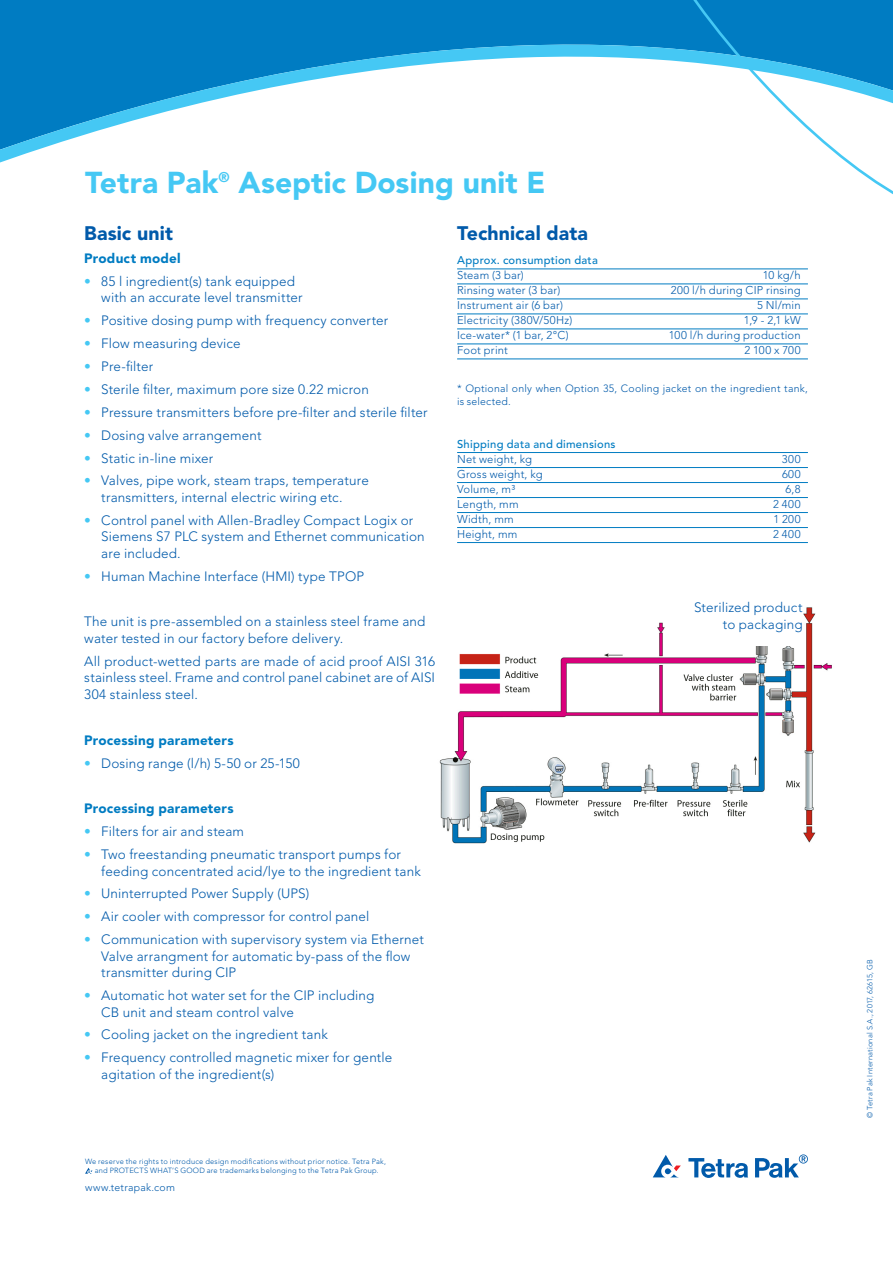
<style>
.page{position:relative;width:893px;height:1263px;background:#fff}
.page>*{position:absolute;margin:0;border:0;box-sizing:border-box;transform-origin:0 0}
.Headline_light_blue{font:900 30px "Avenir LT Std";color:#45c8f4}
.Title_dark_blue{font:900 19.5px "Avenir LT Std";letter-spacing:.005em;color:#015aaa}
.Bullets_9_11_light{font:300 13.5px/16.5px "Avenir LT Std";letter-spacing:.01em;color:#015aaa}
.Copy_margin_9_11{font:300 13.5px/16.5px "Avenir LT Std";letter-spacing:.01em;color:#015aaa;text-align:justify}
.Subtitle_9_11_black{font:900 13.5px "Avenir LT Std";letter-spacing:.015em;color:#007cc2}
.t1{font:300 11.25px "Avenir LT Std";letter-spacing:.02em;color:#015aaa}
.t2{font:500 11.25px "Avenir LT Std";letter-spacing:.025em;color:#007cc2}
.Notes{font:300 10.5px/12.6px "Avenir LT Std";letter-spacing:.02em;color:#015aaa}
.www_tetrapak_com_bac{font:300 10.5px "Avenir LT Std";letter-spacing:.02em;color:#015aaa}
.Trademark_line{font:300 7.5px "Avenir LT Std";letter-spacing:.025em;color:#015aaa}
.Code_back_page{font:300 7.5px "Avenir LT Std";letter-spacing:.02em;color:#015aaa}
.s1{color:#45c8f4}
</style>
<div class="page">
<svg style="left:688px;top:1158px;width:60px;height:20px"></svg>
<svg style="left:653px;top:1155px;width:28px;height:22px"></svg>
<svg style="left:755px;top:1154px;width:53px;height:24px"></svg>
<svg style="left:85px;top:1168px;width:7px;height:6px"></svg>
<div style="left:0;top:0;width:655px;height:40px;background:#007cc2"></div>
<svg style="left:655px;top:0;width:238px;height:194px;fill:#007cc2"></svg>
<svg style="left:0;top:40px;width:893px;height:132px"></svg>
<hr style="left:457px;top:269px;width:351px;height:1px;background:#007cc2">
<hr style="left:457px;top:284px;width:351px;height:1px;background:#007cc2">
<hr style="left:457px;top:299px;width:351px;height:1px;background:#007cc2">
<hr style="left:457px;top:314px;width:351px;height:1px;background:#007cc2">
<hr style="left:457px;top:329px;width:351px;height:1px;background:#007cc2">
<hr style="left:457px;top:344px;width:351px;height:1px;background:#007cc2">
<hr style="left:457px;top:359px;width:351px;height:1px;background:#007cc2">
<hr style="left:457px;top:452px;width:351px;height:1px;background:#007cc2">
<hr style="left:457px;top:467px;width:351px;height:1px;background:#007cc2">
<hr style="left:457px;top:482px;width:351px;height:1px;background:#007cc2">
<hr style="left:457px;top:497px;width:351px;height:1px;background:#007cc2">
<hr style="left:457px;top:512px;width:351px;height:1px;background:#007cc2">
<hr style="left:457px;top:527px;width:351px;height:1px;background:#007cc2">
<hr style="left:457px;top:542px;width:351px;height:1px;background:#007cc2">
<img style="left:439px;top:607px;width:393px;height:237px">
<div style="left:671px;top:602px;width:132px;height:44px;background:#fff"></div>
<p class="Headline_light_blue" style="left:85px;top:164px;width:462px">Tetra Pak<sup>®</sup> Aseptic Dosing unit E</p>
<p class="Title_dark_blue" style="left:84px;top:222px;width:90px">Basic unit</p>
<p class="Subtitle_9_11_black" style="left:84px;top:250px;width:98px">Product model</p>
<p class="Bullets_9_11_light" style="left:101px;top:273px;width:203px;text-indent:-17px"><span class="s1">•</span> 85 l ingredient(s) tank equipped with an accurate level transmitter</p>
<p class="Bullets_9_11_light" style="left:84px;top:312px;width:306px"><span class="s1">•</span> Positive dosing pump with frequency converter</p>
<p class="Bullets_9_11_light" style="left:84px;top:335px;width:158px"><span class="s1">•</span> Flow measuring device</p>
<p class="Bullets_9_11_light" style="left:84px;top:358px;width:70px"><span class="s1">•</span> Pre-filter</p>
<p class="Bullets_9_11_light" style="left:84px;top:381px;width:286px"><span class="s1">•</span> Sterile filter, maximum pore size 0.22 micron</p>
<p class="Bullets_9_11_light" style="left:84px;top:404px;width:345px"><span class="s1">•</span> Pressure transmitters before pre-filter and sterile filter</p>
<p class="Bullets_9_11_light" style="left:84px;top:427px;width:179px"><span class="s1">•</span> Dosing valve arrangement</p>
<p class="Bullets_9_11_light" style="left:84px;top:450px;width:131px"><span class="s1">•</span> Static in-line mixer</p>
<p class="Bullets_9_11_light" style="left:101px;top:473px;width:269px;text-indent:-17px"><span class="s1">•</span> Valves, pipe work, steam traps, temperature transmitters, internal electric wiring etc.</p>
<p class="Bullets_9_11_light" style="left:101px;top:512px;width:325px;text-indent:-17px"><span class="s1">•</span> Control panel with Allen-Bradley Compact Logix or<br>Siemens S7 PLC system and Ethernet communication are included.</p>
<p class="Bullets_9_11_light" style="left:84px;top:568px;width:281px"><span class="s1">•</span> Human Machine Interface (HMI) type TPOP</p>
<p class="Bullets_9_11_light" style="left:84px;top:614px;width:343px">The unit is pre-assembled on a stainless steel frame and water tested in our factory before delivery.</p>
<p class="Copy_margin_9_11" style="left:84px;top:653px;width:352px">All product-wetted parts are made of acid proof AISI 316 stainless steel. Frame and control panel cabinet are of AISI 304 stainless steel.</p>
<p class="Subtitle_9_11_black" style="left:84px;top:732px;width:151px">Processing parameters</p>
<p class="Bullets_9_11_light" style="left:84px;top:755px;width:217px"><span class="s1">•</span> Dosing range (l/h) 5-50 or 25-150</p>
<p class="Subtitle_9_11_black" style="left:84px;top:800px;width:151px">Processing parameters</p>
<p class="Bullets_9_11_light" style="left:84px;top:823px;width:161px"><span class="s1">•</span> Filters for air and steam</p>
<p class="Bullets_9_11_light" style="left:101px;top:846px;width:321px;text-indent:-17px"><span class="s1">•</span> Two freestanding pneumatic transport pumps for feeding concentrated acid/lye to the ingredient tank</p>
<p class="Bullets_9_11_light" style="left:84px;top:885px;width:227px"><span class="s1">•</span> Uninterrupted Power Supply (UPS)</p>
<p class="Bullets_9_11_light" style="left:84px;top:908px;width:287px"><span class="s1">•</span> Air cooler with compressor for control panel</p>
<p class="Bullets_9_11_light" style="left:101px;top:931px;width:324px;text-indent:-17px"><span class="s1">•</span> Communication with supervisory system via Ethernet<br>Valve arrangment for automatic by-pass of the flow transmitter during CIP</p>
<p class="Bullets_9_11_light" style="left:101px;top:987px;width:275px;text-indent:-17px"><span class="s1">•</span> Automatic hot water set for the CIP including<br>CB unit and steam control valve</p>
<p class="Bullets_9_11_light" style="left:84px;top:1026px;width:245px"><span class="s1">•</span> Cooling jacket on the ingredient tank</p>
<p class="Bullets_9_11_light" style="left:101px;top:1049px;width:293px;text-indent:-17px"><span class="s1">•</span> Frequency controlled magnetic mixer for gentle agitation of the ingredient(s)</p>
<p class="Title_dark_blue" style="left:457px;top:222px;width:132px">Technical data</p>
<p class="t2" style="left:457px;top:254px;width:142px">Approx. consumption data</p>
<p class="t1" style="left:457px;top:269px;width:68px">Steam (3 bar)</p>
<p class="t1" style="left:763px;top:269px;width:39px">10 kg/h</p>
<p class="t1" style="left:457px;top:284px;width:105px">Rinsing water (3 bar)</p>
<p class="t1" style="left:671px;top:284px;width:131px">200 l/h during CIP rinsing</p>
<p class="t1" style="left:457px;top:299px;width:107px">Instrument air (6 bar)</p>
<p class="t1" style="left:757px;top:299px;width:45px">5 Nl/min</p>
<p class="t1" style="left:457px;top:314px;width:117px">Electricity (380V/50Hz)</p>
<p class="t1" style="left:744px;top:314px;width:58px">1,9 - 2,1 kW</p>
<p class="t1" style="left:457px;top:329px;width:113px">Ice-water* (1 bar, 2°C)</p>
<p class="t1" style="left:669px;top:329px;width:133px">100 l/h during production</p>
<p class="t1" style="left:457px;top:344px;width:52px">Foot print</p>
<p class="t1" style="left:744px;top:344px;width:58px">2 100 x 700</p>
<p class="Notes" style="left:457px;top:382px;width:352px">* Optional only when Option 35, Cooling jacket on the ingredient tank, is selected.</p>
<p class="t2" style="left:457px;top:438px;width:160px">Shipping data and dimensions</p>
<p class="t1" style="left:457px;top:453px;width:76px">Net weight, kg</p>
<p class="t1" style="left:782px;top:453px;width:20px">300</p>
<p class="t1" style="left:457px;top:468px;width:87px">Gross weight, kg</p>
<p class="t1" style="left:782px;top:468px;width:20px">600</p>
<p class="t1" style="left:457px;top:483px;width:60px">Volume, m³</p>
<p class="t1" style="left:785px;top:483px;width:17px">6,8</p>
<p class="t1" style="left:457px;top:498px;width:63px">Length, mm</p>
<p class="t1" style="left:773px;top:498px;width:29px">2 400</p>
<p class="t1" style="left:457px;top:513px;width:58px">Width, mm</p>
<p class="t1" style="left:773px;top:513px;width:29px">1 200</p>
<p class="t1" style="left:457px;top:528px;width:62px">Height, mm</p>
<p class="t1" style="left:773px;top:528px;width:29px">2 400</p>
<p class="Bullets_9_11_light" style="left:694px;top:599px;width:110px">Sterilized product</p>
<p class="Bullets_9_11_light" style="left:723px;top:616px;width:81px">to packaging</p>
<p class="Trademark_line" style="left:85px;top:1157px;width:302px">We reserve the rights to introduce design modifications without prior notice. Tetra Pak,</p>
<p class="Trademark_line" style="left:95px;top:1166px;width:286px">and PROTECTS WHAT’S GOOD are trademarks belonging to the Tetra Pak Group.</p>
<p class="www_tetrapak_com_bac" style="left:85px;top:1181px;width:91px">www.tetrapak.com</p>
<p class="Code_back_page" style="left:866px;top:1118px;width:160px;rotate:-90deg">© Tetra Pak International S.A., 2017, 62615, GB</p>
</div>
